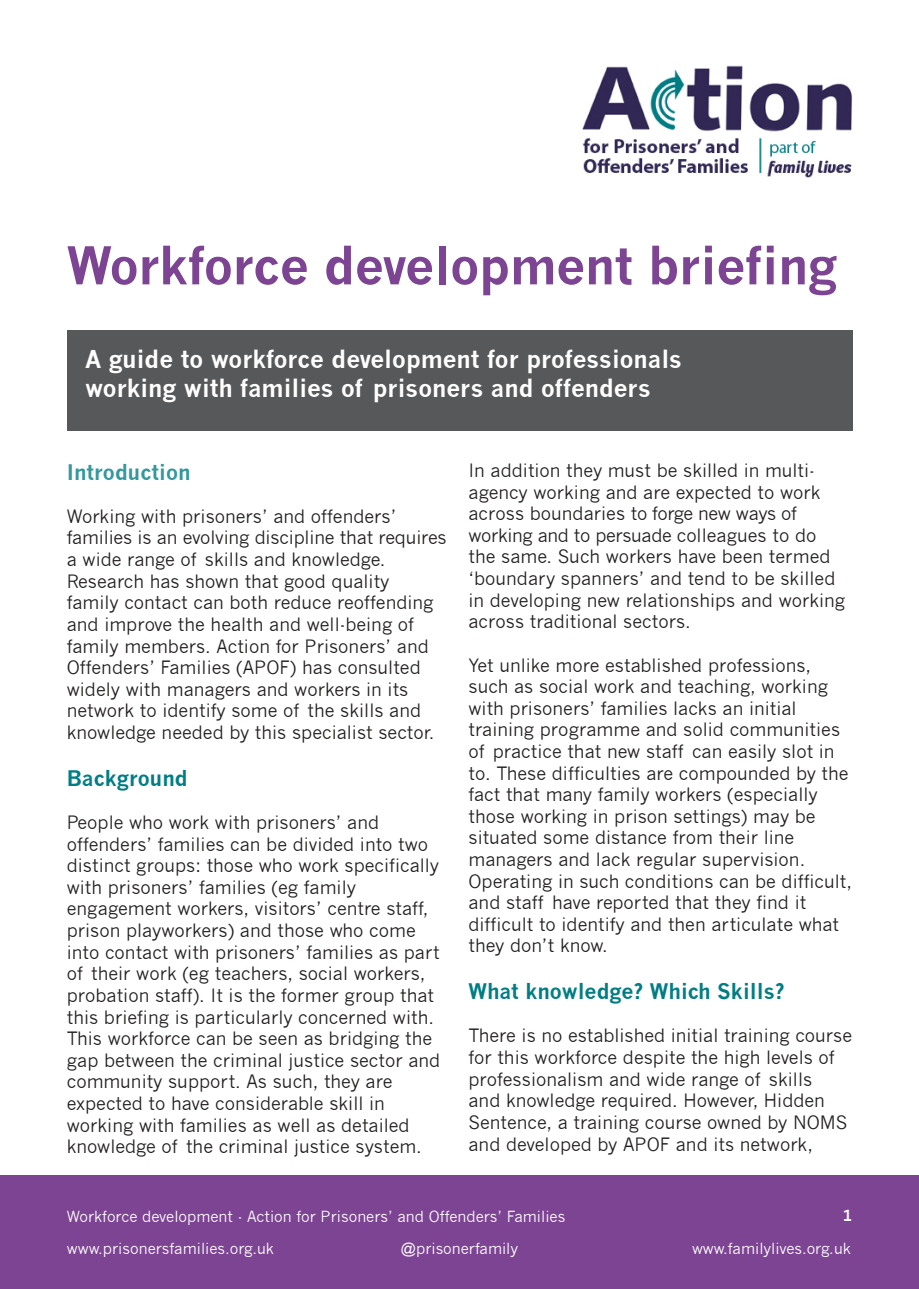
<style>
.page{position:relative;width:919px;height:1289px;background:#fff}
.page>*{position:absolute;margin:0;border:0;box-sizing:border-box;transform-origin:0 0}
.t1{font:700 51px "News Gothic";letter-spacing:-.01em;color:#7d4493}
.t2{font:700 24px/28.8px "News Gothic";color:#fff}
.t3{font:700 21px "News Gothic";color:#017e84}
.t4{font:700 21px "News Gothic";color:#34989d}
.t5{font:18px/21.6px "News Gothic";color:#231f20}
.t6{font:15px "News Gothic";color:#fff}
.t7{font:700 15px "News Gothic";color:#fff}
</style>
<div class="page">
<div style="left:67px;top:331px;width:785px;height:100px;background:#57585a"></div>
<img style="left:582px;top:65px;width:270px;height:113px">
<div style="left:0;top:1175px;width:918px;height:113px;background:#7d4493"></div>
<p class="t1" style="left:67px;top:234px;width:771px">Workforce development briefing</p>
<p class="t2" style="left:85px;top:345px;width:598px">A guide to workforce development for professionals working with families of prisoners and offenders</p>
<p class="t4" style="left:67px;top:459px;width:125px">Introduction</p>
<p class="t5" style="left:67px;top:505px;width:381px">Working with prisoners’ and offenders’ families is an evolving discipline that requires a wide range of skills and knowledge.<br>Research has shown that good quality<br>family contact can both reduce reoffending and improve the health and well-being of family members. Action for Prisoners’ and Offenders’ Families (APOF) has consulted widely with managers and workers in its network to identify some of the skills and knowledge needed by this specialist sector.</p>
<p class="t3" style="left:67px;top:765px;width:123px">Background</p>
<p class="t5" style="left:67px;top:811px;width:374px">People who work with prisoners’ and offenders’ families can be divided into two distinct groups: those who work specifically with prisoners’ families (eg family engagement workers, visitors’ centre staff, prison playworkers) and those who come into contact with prisoners’ families as part of their work (eg teachers, social workers, probation staff). It is the former group that this briefing is particularly concerned with.</p>
<p class="t5" style="left:67px;top:1027px;width:375px">This workforce can be seen as bridging the gap between the criminal justice sector and community support. As such, they are expected to have considerable skill in working with families as well as detailed knowledge of the criminal justice system.</p>
<p class="t5" style="left:468px;top:460px;width:378px">In addition they must be skilled in multi&shy;agency working and are expected to work across boundaries to forge new ways of working and to persuade colleagues to do the same. Such workers have been termed ‘boundary spanners’ and tend to be skilled in developing new relationships and working across traditional sectors.</p>
<p class="t5" style="left:468px;top:654px;width:385px">Yet unlike more established professions, such as social work and teaching, working with prisoners’ families lacks an initial training programme and solid communities of practice that new staff can easily slot in to. These difficulties are compounded by the fact that many family workers (especially those working in prison settings) may be situated some distance from their line managers and lack regular supervision.<br>Operating in such conditions can be difficult, and staff have reported that they find it difficult to identify and then articulate what they don’t know.</p>
<p class="t3" style="left:468px;top:978px;width:318px">What knowledge? Which Skills?</p>
<p class="t5" style="left:468px;top:1025px;width:385px">There is no established initial training course for this workforce despite the high levels of professionalism and wide range of skills<br>and knowledge required. However, Hidden Sentence, a training course owned by NOMS and developed by APOF and its network,</p>
<p class="t6" style="left:67px;top:1207px;width:500px">Workforce development - Action for Prisoners’ and Offenders’ Families</p>
<p class="t7" style="left:842px;top:1206px;width:11px">1</p>
<p class="t6" style="left:67px;top:1239px;width:209px">www.prisonersfamilies.org.uk</p>
<p class="t6" style="left:401px;top:1239px;width:119px">@prisonerfamily</p>
<p class="t6" style="left:692px;top:1239px;width:160px">www.familylives.org.uk</p>
</div>
